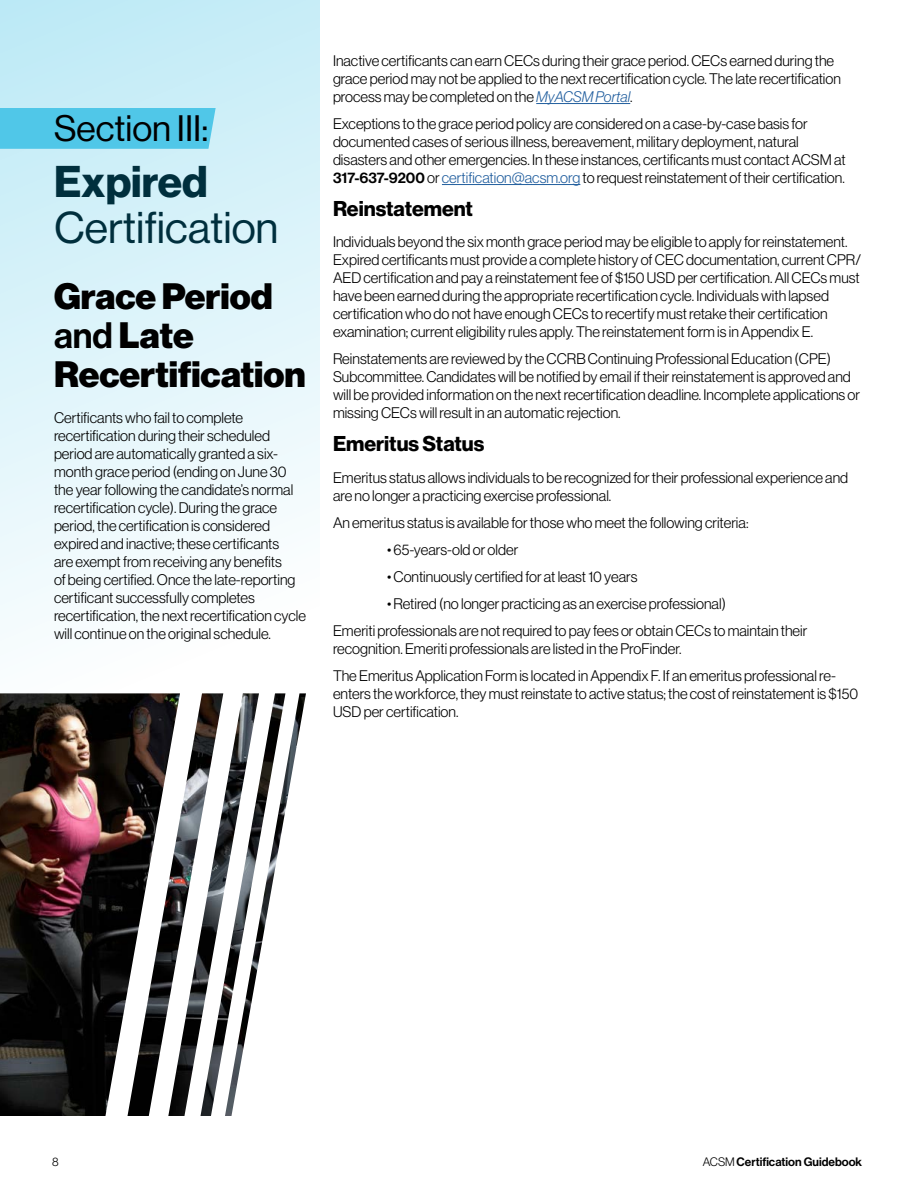
<style>
.page{position:relative;width:918px;height:1188px;background:#fff}
.page>*{position:absolute;margin:0;border:0;box-sizing:border-box;transform-origin:0 0}
.t1{font:43.5px "N Haas Grotesk DS Pro 55 Rg";color:#002f3d}
.t2{font:43.5px "N Haas Grotesk DS Pro 75 Bd";color:#002f3d}
.t3{font:36px/39px "N Haas Grotesk DS Pro 95 Blk";color:#000}
.t4{font:36px "N Haas Grotesk DS Pro 55 Rg";color:#000}
.t5{font:21px "N Haas Grotesk DS Pro 75 Bd";color:#000}
.t6{font:15px/18px "N Haas Grotesk DS Pro 45 Lt";color:#000}
.t7{font:12px "N Haas Grotesk DS Pro 65 Md";color:#000}
.t8{font:12px "N Haas Grotesk DS Pro 45 Lt";color:#000}
.s1{font-family:"N Haas Grotesk DS Pro 65 Md"}
.s2{font-family:"N Haas Grotesk DS Pro 46 Lt It";color:#215e9e}
.s3{color:#215e9e}
.s4{font-family:"N Haas Grotesk DS Pro 45 Lt"}
</style>
<div class="page">
<svg style="left:0;top:0;width:320px;height:635px"></svg>
<hr style="left:536px;top:103px;width:94px;height:1px;background:#215e9e">
<hr style="left:442px;top:184px;width:138px;height:1px;background:#215e9e">
<div style="left:0;top:108px;width:216px;height:41px;background:#50c7e8"></div>
<img style="left:0;top:693px;width:306px;height:423px">
<h2 class="t4" style="left:54px;top:108px;width:156px">Section III:</h2>
<h1 class="t2" style="left:54px;top:156px;width:155px">Expired</h1>
<h1 class="t1" style="left:54px;top:203px;width:226px">Certification</h1>
<h2 class="t3" style="left:54px;top:277px;width:253px">Grace Period <span class="s1">and</span> Late<br>Recertification</h2>
<p class="t6" style="left:54px;top:409px;width:253px">Certificants who fail to complete recertification during their scheduled period are automatically granted a six&shy;month grace period (ending on June 30 the year following the candidate’s normal recertification cycle). During the grace period, the certification is considered expired and inactive; these certificants<br>are exempt from receiving any benefits<br>of being certified. Once the late-reporting certificant successfully completes recertification, the next recertification cycle will continue on the original schedule.</p>
<p class="t6" style="left:333px;top:51px;width:509px">Inactive certificants can earn CECs during their grace period. CECs earned during the grace period may not be applied to the next recertification cycle. The late recertification process may be completed on the <span class="s2">MyACSM Portal</span>.</p>
<p class="t6" style="left:333px;top:114px;width:514px">Exceptions to the grace period policy are considered on a case-by-case basis for documented cases of serious illness, bereavement, military deployment, natural disasters and other emergencies. In these instances, certificants must contact ACSM at <span class="s1">317-637-9200</span> or <span class="s3">certification@acsm.org</span> to request reinstatement of their certification.</p>
<h3 class="t5" style="left:333px;top:196px;width:141px">Reinstatement</h3>
<p class="t6" style="left:333px;top:233px;width:530px">Individuals beyond the six month grace period may be eligible to apply for reinstatement.<br>Expired certificants must provide a complete history of CEC documentation, current CPR/ AED certification and pay a reinstatement fee of $150 USD per certification. All CECs must have been earned during the appropriate recertification cycle. Individuals with lapsed certification who do not have enough CECs to recertify must retake their certification examination; current eligibility rules apply. The reinstatement form is in Appendix E.</p>
<p class="t6" style="left:333px;top:350px;width:529px">Reinstatements are reviewed by the CCRB Continuing Professional Education (CPE)<br>Subcommittee. Candidates will be notified by email if their reinstatement is approved and will be provided information on the next recertification deadline. Incomplete applications or missing CECs will result in an automatic rejection.</p>
<h3 class="t5" style="left:333px;top:431px;width:153px">Emeritus Status</h3>
<p class="t6" style="left:333px;top:468px;width:517px">Emeritus status allows individuals to be recognized for their professional experience and are no longer a practicing exercise professional.</p>
<p class="t6" style="left:333px;top:513px;width:417px">An emeritus status is available for those who meet the following criteria:</p>
<p class="t6" style="left:387px;top:540px;width:133px">• 65-years-old or older</p>
<p class="t6" style="left:387px;top:567px;width:252px">• Continuously certified for at least 10 years</p>
<p class="t6" style="left:333px;top:590px;width:476px;line-height:27px;text-indent:54px">• Retired (no longer practicing as an exercise professional)<br>Emeriti professionals are not required to pay fees or obtain CECs to maintain their</p>
<p class="t6" style="left:333px;top:635px;width:504px;line-height:27px">recognition. Emeriti professionals are listed in the ProFinder.<br>The Emeritus Application Form is located in Appendix F. If an emeritus professional re-</p>
<p class="t6" style="left:333px;top:684px;width:527px">enters the workforce, they must reinstate to active status; the cost of reinstatement is $150<br>USD per certification.</p>
<p class="t8" style="left:52px;top:1155px;width:8px">8</p>
<p class="t7" style="left:703px;top:1154px;width:161px"><span class="s4">ACSM</span> Certification Guidebook</p>
</div>
